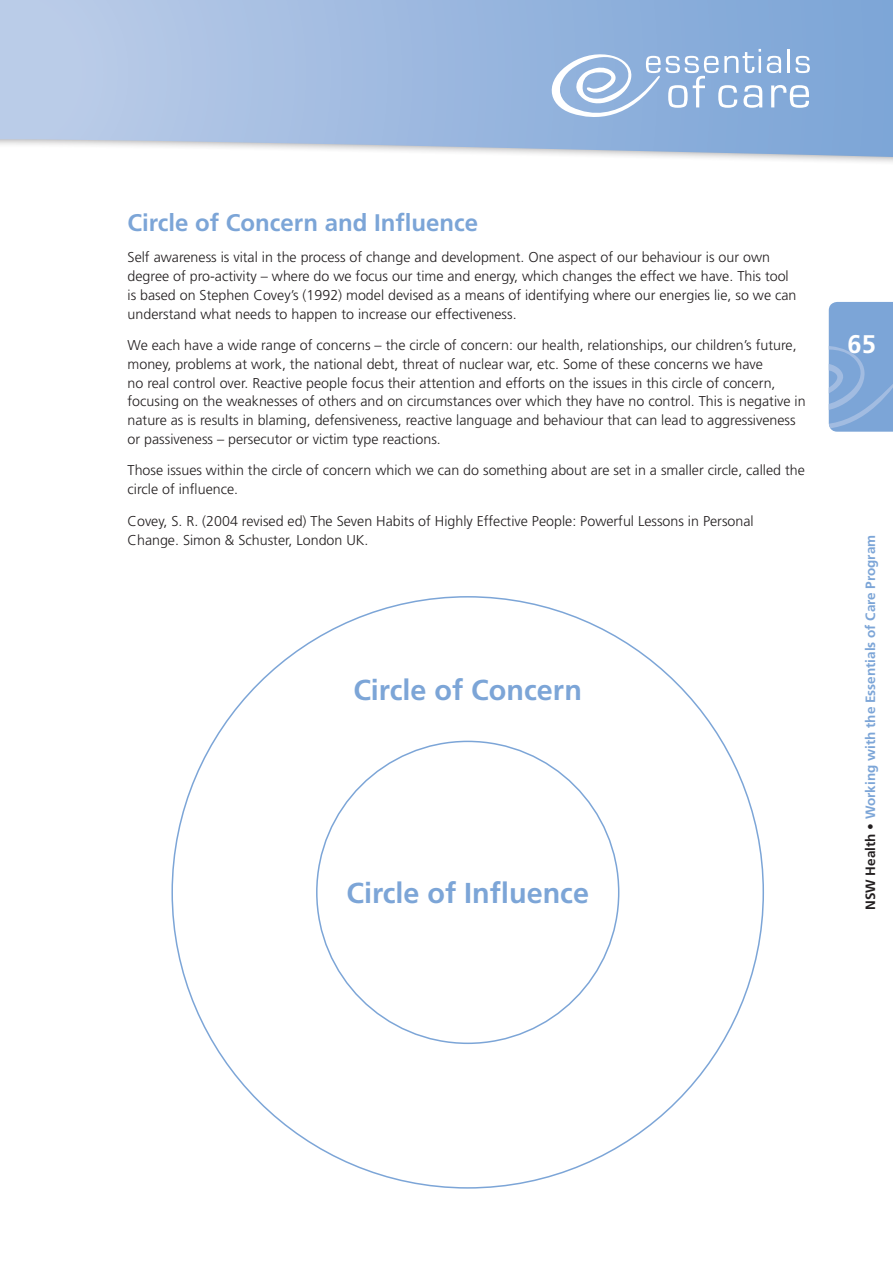
<style>
.page{position:relative;width:893px;height:1263px;background:#fff}
.page>*{position:absolute;margin:0;border:0;box-sizing:border-box;transform-origin:0 0}
.t1{font:700 28.8px "Frutiger CE";color:#7ca5d7}
.t2{font:700 25.5px "Frutiger CE";color:#fff}
.t3{font:700 24px "Frutiger CE";color:#7ca5d7}
.t4{font:300 14.25px/18.8px "Frutiger";color:#231f20}
.t5{font:700 13.5px "Frutiger CE";color:#7ca5d7}
.s1{color:#231f20}
</style>
<div class="page">
<div style="left:0;top:0;width:893px;height:166px;background:#231f20;opacity:.5"></div>
<svg style="left:0;top:0;width:893px;height:157px;background:#a4bde1"></svg>
<svg style="left:829px;top:302px;width:64px;height:130px;background:#81a8d8"></svg>
<svg style="left:543px;top:46px;width:267px;height:84px;background:#9cbae0"></svg>
<h3 class="t3" style="left:128px;top:208px;width:352px">Circle of Concern and Influence</h3>
<p class="t4" style="left:128px;top:248px;width:670px">Self awareness is vital in the process of change and development. One aspect of our behaviour is our own degree of pro-activity – where do we focus our time and energy, which changes the effect we have. This tool is based on Stephen Covey’s (1992) model devised as a means of identifying where our energies lie, so we can understand what needs to happen to increase our effectiveness.</p>
<p class="t4" style="left:128px;top:336px;width:680px">We each have a wide range of concerns – the circle of concern: our health, relationships, our children’s future, money, problems at work, the national debt, threat of nuclear war, etc. Some of these concerns we have<br>no real control over. Reactive people focus their attention and efforts on the issues in this circle of concern, focusing on the weaknesses of others and on circumstances over which they have no control. This is negative in nature as is results in blaming, defensiveness, reactive language and behaviour that can lead to aggressiveness or passiveness – persecutor or victim type reactions.</p>
<p class="t4" style="left:128px;top:461px;width:679px">Those issues within the circle of concern which we can do something about are set in a smaller circle, called the circle of influence.</p>
<p class="t4" style="left:128px;top:511px;width:628px">Covey, S. R. (2004 revised ed) The Seven Habits of Highly Effective People: Powerful Lessons in Personal<br>Change. Simon &amp; Schuster, London UK.</p>
<h1 class="t1" style="left:353px;top:673px;width:230px">Circle of Concern</h1>
<h1 class="t1" style="left:346px;top:876px;width:244px">Circle of Influence</h1>
<h2 class="t2" style="left:848px;top:329px;width:30px">65</h2>
<p class="t5" style="left:862px;top:910px;width:377px;rotate:-90deg"><span class="s1">NSW Health •</span> Working with the Essentials of Care Program</p>
</div>
